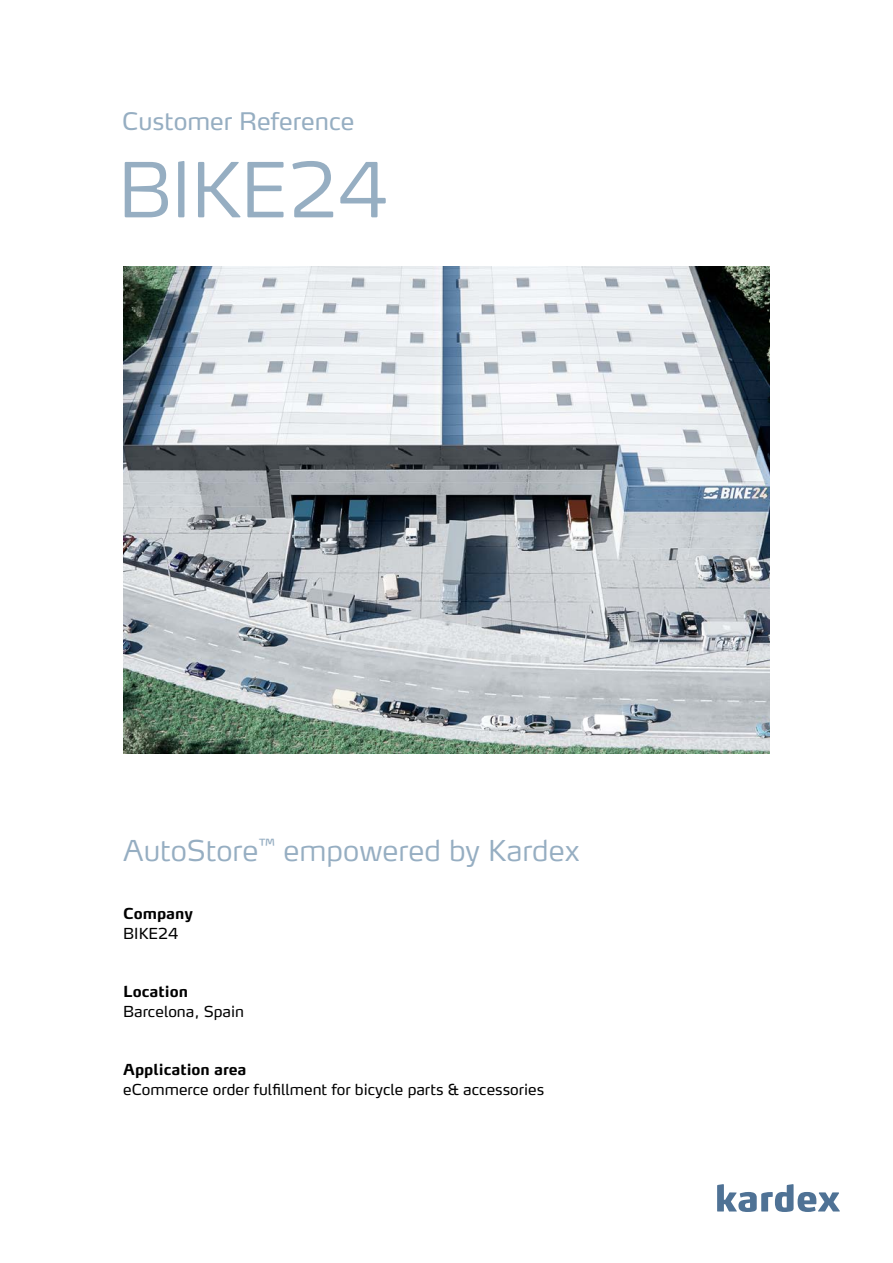
<style>
.page{position:relative;width:893px;height:1263px;background:#fff}
.page>*{position:absolute;margin:0;border:0;box-sizing:border-box;transform-origin:0 0}
.t1{font:300 75px "Max Pro";letter-spacing:-.01em;color:#96aec2}
.t2{font:300 28.5px "Max OT";color:#96aec2}
.t3{font:24px "Max Pro";color:#96aec2}
.t4{font:15px "Max OT";color:#000}
.t5{font:700 15px "Max OT";color:#000}
</style>
<div class="page">
<img style="left:123px;top:266px;width:647px;height:488px">
<svg style="left:717px;top:1184px;width:123px;height:28px"></svg>
<h3 class="t3" style="left:122px;top:100px;width:234px">Customer Reference</h3>
<h1 class="t1" style="left:118px;top:127px;width:272px">BIKE24</h1>
<h2 class="t2" style="left:123px;top:832px;width:458px">AutoStore<sup>™</sup> empowered by Kardex</h2>
<p class="t5" style="left:123px;top:904px;width:71px">Company</p>
<p class="t4" style="left:123px;top:924px;width:57px">BIKE24</p>
<p class="t5" style="left:123px;top:982px;width:66px">Location</p>
<p class="t4" style="left:123px;top:1002px;width:122px">Barcelona, Spain</p>
<p class="t5" style="left:123px;top:1060px;width:125px">Application area</p>
<p class="t4" style="left:123px;top:1080px;width:422px">eCommerce order fulfillment for bicycle parts &amp; accessories</p>
</div>
